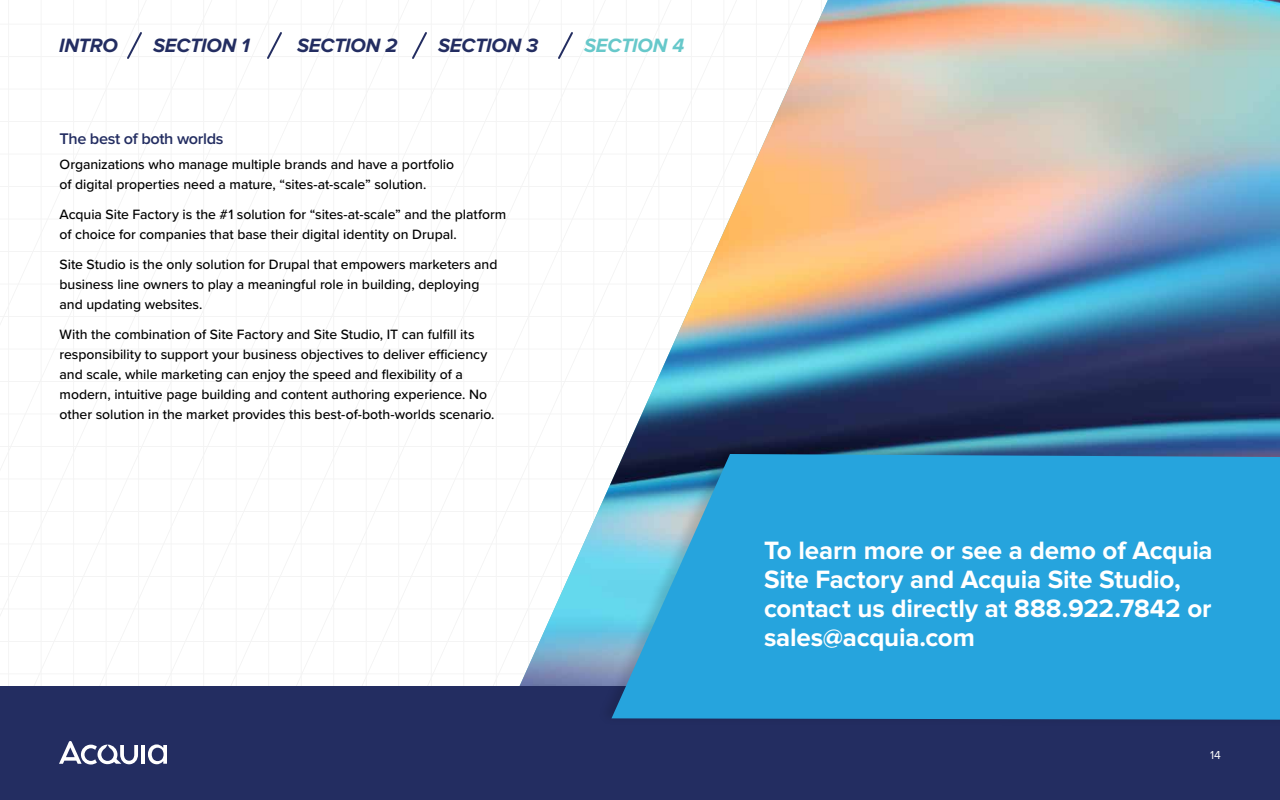
<style>
.page{position:relative;width:1280px;height:800px;background:#fff}
.page>*{position:absolute;margin:0;border:0;box-sizing:border-box;transform-origin:0 0}
.t1{font:700 26px/29px "Proxima Nova";letter-spacing:-.01em;color:#fff}
.t2{font:italic 700 20px "Proxima Nova";letter-spacing:-.005em;color:#232d61}
.t3{font:italic 700 20px "Proxima Nova";letter-spacing:-.005em;color:#67c8ca}
.t4{font:600 16px "Proxima Nova";letter-spacing:-.025em;color:#232d61}
.t5{font:500 14px/20px "Proxima Nova";letter-spacing:-.005em;color:#000}
.t6{font:12px "Proxima Nova";color:#fff}
</style>
<div class="page">
<svg style="left:153px;top:5px;width:65px;height:681px"></svg>
<svg style="left:0;top:8px;width:153px;height:673px"></svg>
<img style="left:486px;top:0;width:794px;height:686px">
<div style="left:0;top:686px;width:1280px;height:114px;background:#232d61"></div>
<hr style="left:142px;top:745px;width:3px;height:19px;background:#fff">
<svg style="left:59px;top:741px;width:79px;height:24px"></svg>
<svg style="left:148px;top:744px;width:19px;height:20px"></svg>
<div style="left:597px;top:440px;width:683px;height:288px;background:#000;opacity:.15"></div>
<svg style="left:611px;top:454px;width:669px;height:266px;background:#2ba3d9"></svg>
<svg style="left:125px;top:30px;width:19px;height:31px"></svg>
<svg style="left:265px;top:32px;width:19px;height:27px"></svg>
<svg style="left:410px;top:32px;width:19px;height:27px"></svg>
<svg style="left:556px;top:30px;width:19px;height:31px"></svg>
<h2 class="t2" style="left:59px;top:34px;width:60px">INTRO</h2>
<h2 class="t2" style="left:153px;top:34px;width:98px">SECTION 1</h2>
<h2 class="t2" style="left:297px;top:34px;width:102px">SECTION 2</h2>
<h2 class="t2" style="left:438px;top:34px;width:102px">SECTION 3</h2>
<h2 class="t3" style="left:584px;top:34px;width:102px">SECTION 4</h2>
<p class="t4" style="left:60px;top:130px;width:165px">The best of both worlds</p>
<p class="t5" style="left:60px;top:154px;width:396px">Organizations who manage multiple brands and have a portfolio of digital properties need a mature, “sites-at-scale” solution.</p>
<p class="t5" style="left:60px;top:204px;width:448px">Acquia Site Factory is the #1 solution for “sites-at-scale” and the platform of choice for companies that base their digital identity on Drupal.</p>
<p class="t5" style="left:60px;top:254px;width:439px">Site Studio is the only solution for Drupal that empowers marketers and business line owners to play a meaningful role in building, deploying and updating websites.</p>
<p class="t5" style="left:60px;top:324px;width:436px">With the combination of Site Factory and Site Studio, IT can fulfill its responsibility to support your business objectives to deliver efficiency and scale, while marketing can enjoy the speed and flexibility of a modern, intuitive page building and content authoring experience. No other solution in the market provides this best-of-both-worlds scenario.</p>
<h1 class="t1" style="left:764px;top:536px;width:450px">To learn more or see a demo of Acquia<br>Site Factory and Acquia Site Studio, contact us directly at 888.922.7842 or sales@acquia.com</h1>
<p class="t6" style="left:1210px;top:749px;width:12px">14</p>
</div>
